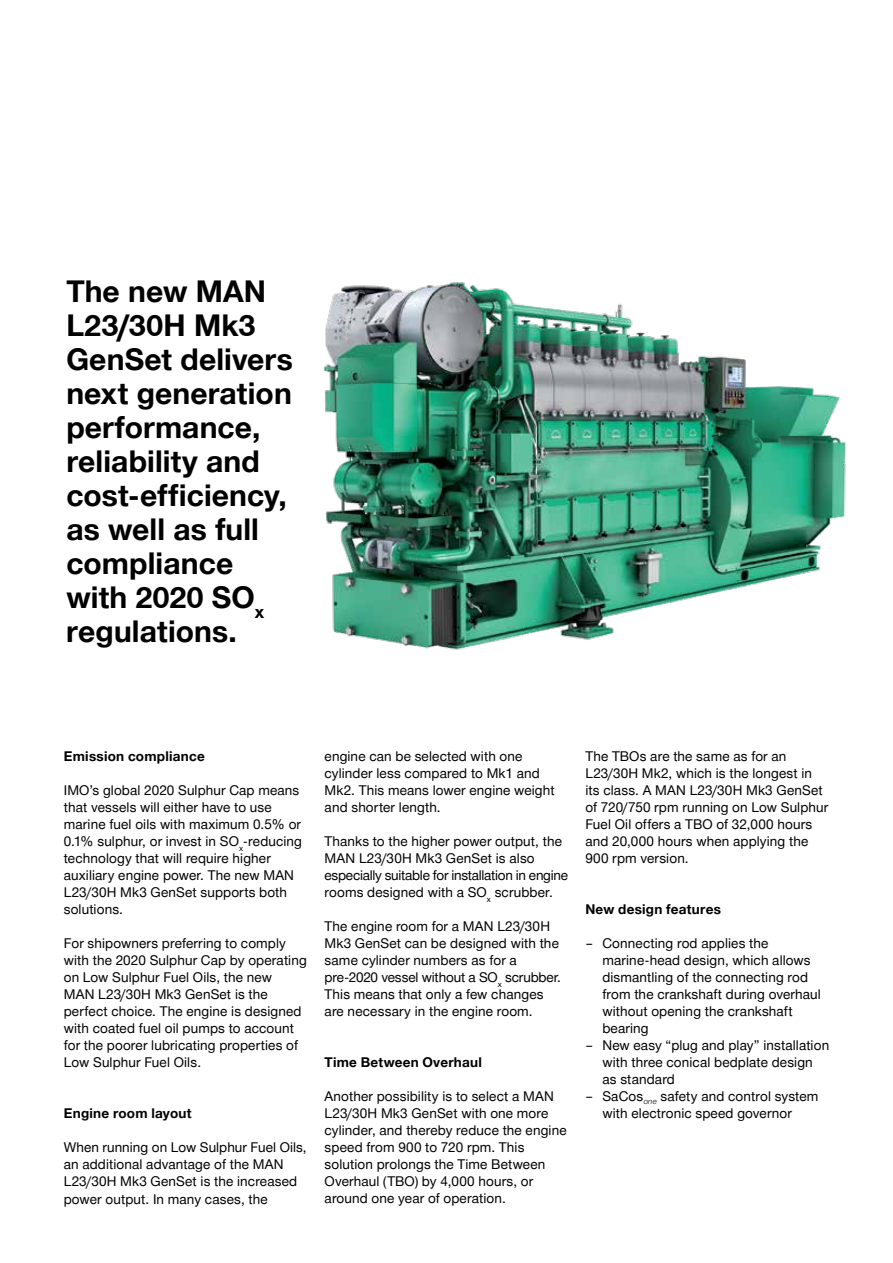
<style>
.page{position:relative;width:893px;height:1263px;background:#fff}
.page>*{position:absolute;margin:0;border:0;box-sizing:border-box;transform-origin:0 0}
.t1{font:700 30px/34px "Man Global";letter-spacing:.005em;color:#000}
.t2{font:13.5px/17px "Man Global";letter-spacing:.01em;color:#000}
.t3{font:700 13.5px "Man Global";letter-spacing:.02em;color:#000}
</style>
<div class="page">
<img style="left:324px;top:283px;width:523px;height:367px">
<h1 class="t1" style="left:66px;top:275px;width:228px">The new MAN<br>L23/30H Mk3<br>GenSet delivers next generation performance, reliability and cost-efficiency, as well as full compliance with 2020 SO<sub>x </sub>regulations.</h1>
<p class="t3" style="left:64px;top:749px;width:143px">Emission compliance</p>
<p class="t2" style="left:64px;top:782px;width:240px">IMO’s global 2020 Sulphur Cap means that vessels will either have to use marine fuel oils with maximum 0.5% or 0.1% sulphur, or invest in SO<sub>x</sub>-reducing technology that will require higher auxiliary engine power. The new MAN L23/30H Mk3 GenSet supports both solutions.</p>
<p class="t2" style="left:64px;top:935px;width:245px">For shipowners preferring to comply with the 2020 Sulphur Cap by operating on Low Sulphur Fuel Oils, the new<br>MAN L23/30H Mk3 GenSet is the perfect choice. The engine is designed with coated fuel oil pumps to account for the poorer lubricating properties of Low Sulphur Fuel Oils.</p>
<p class="t3" style="left:64px;top:1106px;width:129px">Engine room layout</p>
<p class="t2" style="left:64px;top:1139px;width:244px">When running on Low Sulphur Fuel Oils, an additional advantage of the MAN L23/30H Mk3 GenSet is the increased power output. In many cases, the</p>
<p class="t2" style="left:325px;top:748px;width:232px">engine can be selected with one cylinder less compared to Mk1 and<br>Mk2. This means lower engine weight and shorter length.</p>
<p class="t2" style="left:325px;top:833px;width:245px">Thanks to the higher power output, the MAN L23/30H Mk3 GenSet is also especially suitable for installation in engine rooms designed with a SO<sub>x</sub> scrubber.</p>
<p class="t2" style="left:325px;top:918px;width:238px">The engine room for a MAN L23/30H Mk3 GenSet can be designed with the same cylinder numbers as for a pre-2020 vessel without a SO<sub>x</sub> scrubber.<br>This means that only a few changes are necessary in the engine room.</p>
<p class="t3" style="left:325px;top:1055px;width:159px">Time Between Overhaul</p>
<p class="t2" style="left:325px;top:1088px;width:244px">Another possibility is to select a MAN L23/30H Mk3 GenSet with one more cylinder, and thereby reduce the engine speed from 900 to 720 rpm. This solution prolongs the Time Between Overhaul (TBO) by 4,000 hours, or around one year of operation.</p>
<p class="t2" style="left:585px;top:748px;width:244px">The TBOs are the same as for an<br>L23/30H Mk2, which is the longest in its class. A MAN L23/30H Mk3 GenSet of 720/750 rpm running on Low Sulphur<br>Fuel Oil offers a TBO of 32,000 hours and 20,000 hours when applying the<br>900 rpm version.</p>
<p class="t3" style="left:585px;top:902px;width:137px">New design features</p>
<p class="t2" style="left:602px;top:935px;width:220px;text-indent:-17px">– Connecting rod applies the marine-head design, which allows dismantling of the connecting rod from the crankshaft during overhaul without opening the crankshaft bearing</p>
<p class="t2" style="left:602px;top:1037px;width:228px;text-indent:-17px">– New easy “plug and play” installation with three conical bedplate design as standard</p>
<p class="t2" style="left:602px;top:1088px;width:217px;text-indent:-17px">– SaCos<sub>one</sub> safety and control system with electronic speed governor</p>
</div>
